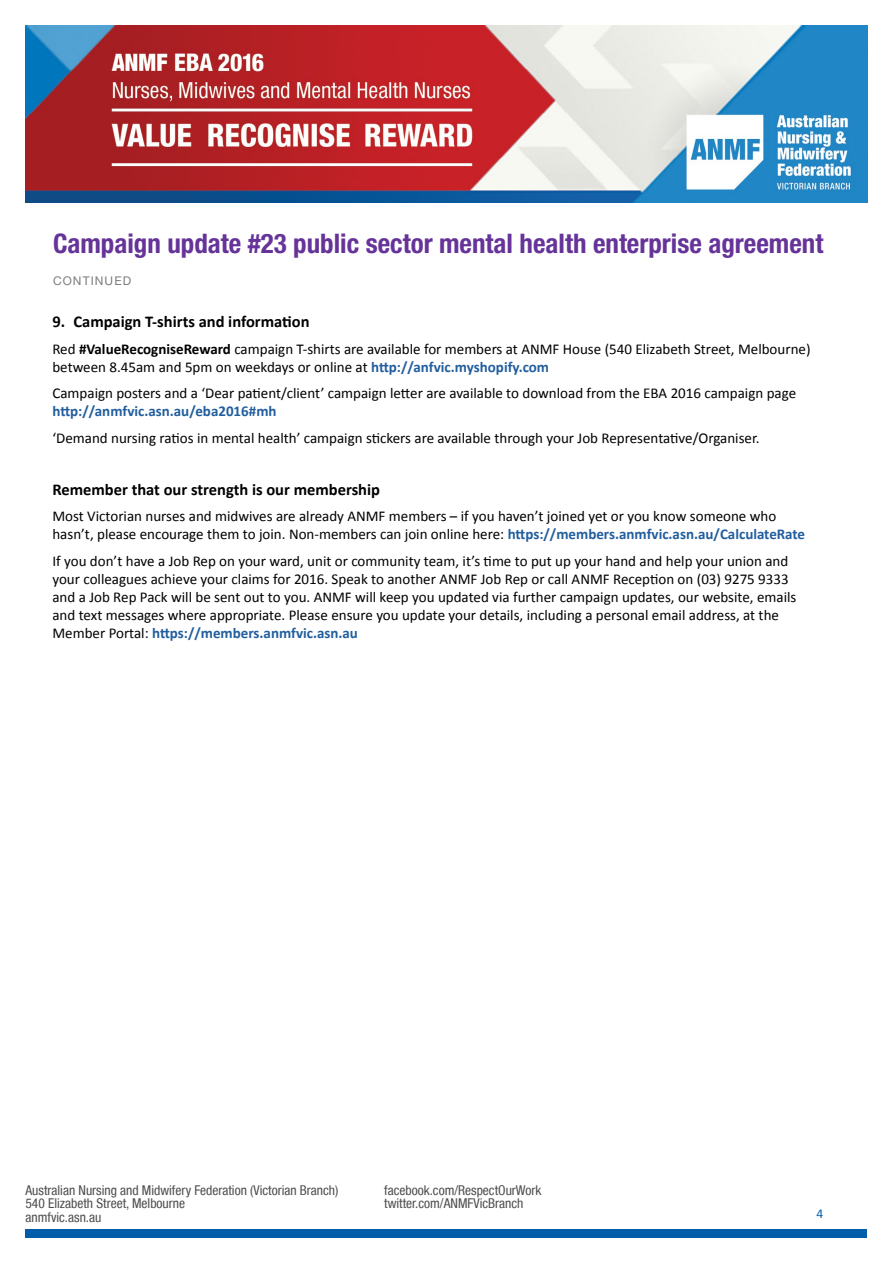
<style>
.page{position:relative;width:893px;height:1263px;background:#fff}
.page>*{position:absolute;margin:0;border:0;box-sizing:border-box;transform-origin:0 0}
.t1{font:700 condensed 27px "Helvetica Neue LT Std";color:#639}
.t2{font:700 16.5px "Calibri";color:#000}
.t3{font:15px/18px "Calibri";color:#000}
.t4{font:700 15px "Calibri";color:#215e9e}
.t5{font:condensed 13.5px/13.5px "Helvetica Neue LT";color:#4c4d4d}
.t6{font:13.5px "Calibri";color:#005daa}
.t7{font:12px "Helvetica Neue LT Std";letter-spacing:.09em;color:#7d7c7b}
.s1{font-weight:700}
.s2{font-weight:700;color:#215e9e}
</style>
<div class="page">
<div style="left:26px;top:1229px;width:841px;height:8px;background:#005daa"></div>
<img style="left:26px;top:26px;width:841px;height:176px">
<h1 class="t1" style="left:53px;top:227px;width:772px">Campaign update #23 public sector mental health enterprise agreement</h1>
<p class="t7" style="left:53px;top:273px;width:80px">CONTINUED</p>
<p class="t2" style="left:52px;top:311px;width:259px">9. Campaign T-shirts and information</p>
<p class="t3" style="left:52px;top:340px;width:760px">Red <span class="s1">#ValueRecogniseReward</span> campaign T-shirts are available for members at ANMF House (540 Elizabeth Street, Melbourne) between 8.45am and 5pm on weekdays or online at <span class="s2">http://anfvic.myshopify.com</span></p>
<p class="t3" style="left:52px;top:384px;width:745px">Campaign posters and a ‘Dear patient/client’ campaign letter are available to download from the EBA 2016 campaign page</p>
<p class="t4" style="left:52px;top:401px;width:226px">http://anmfvic.asn.au/eba2016#mh</p>
<p class="t3" style="left:52px;top:429px;width:709px">‘Demand nursing ratios in mental health’ campaign stickers are available through your Job Representative/Organiser.</p>
<p class="t2" style="left:52px;top:479px;width:329px">Remember that our strength is our membership</p>
<p class="t3" style="left:52px;top:507px;width:754px">Most Victorian nurses and midwives are already ANMF members – if you haven’t joined yet or you know someone who hasn’t, please encourage them to join. Non-members can join online here: <span class="s2">https://members.anmfvic.asn.au/CalculateRate</span></p>
<p class="t3" style="left:52px;top:552px;width:745px">If you don’t have a Job Rep on your ward, unit or community team, it’s time to put up your hand and help your union and your colleagues achieve your claims for 2016. Speak to another ANMF Job Rep or call ANMF Reception on (03) 9275 9333 and a Job Rep Pack will be sent out to you. ANMF will keep you updated via further campaign updates, our website, emails and text messages where appropriate. Please ensure you update your details, including a personal email address, at the Member Portal: <span class="s2">https://members.anmfvic.asn.au</span></p>
<p class="t5" style="left:26px;top:1183px;width:314px">Australian Nursing and Midwifery Federation (Victorian Branch)<br>540 Elizabeth Street, Melbourne<br>anmfvic.asn.au</p>
<p class="t5" style="left:384px;top:1183px;width:159px">facebook.com/RespectOurWork twitter.com/ANMFVicBranch</p>
<p class="t6" style="left:816px;top:1205px;width:8px">4</p>
</div>
